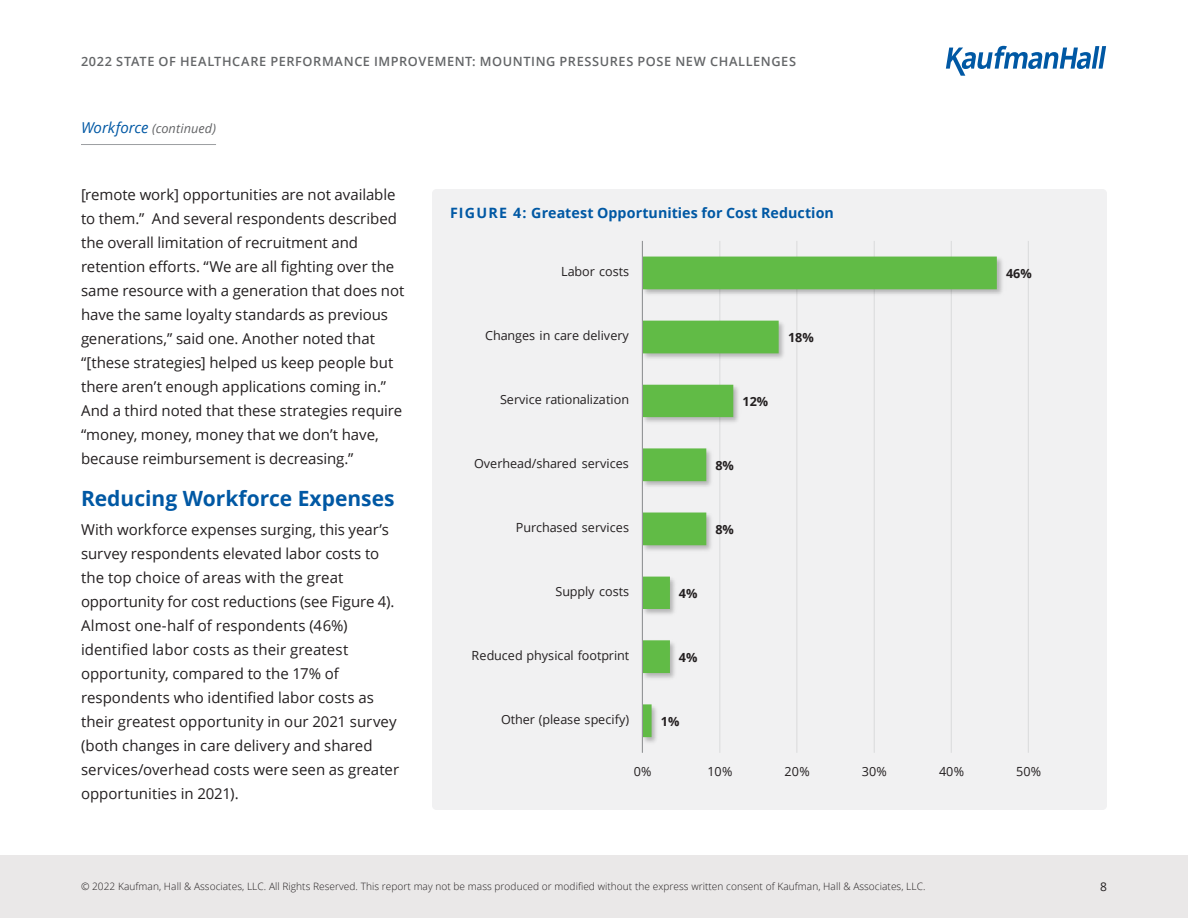
<style>
.page{position:relative;width:1188px;height:918px;background:#fff}
.page>*{position:absolute;margin:0;border:0;box-sizing:border-box;transform-origin:0 0}
.t1{font:700 21px "Open Sans";color:#0058a4}
.t2{font:15px/24px "Open Sans";color:#231f20}
.t3{font:700 14.25px "Open Sans";letter-spacing:.005em;color:#0058a4}
.t4{font:600 12.75px "Open Sans";letter-spacing:.045em;color:#636567}
.t5{font:italic 12.75px "Open Sans";letter-spacing:.005em;color:#636466}
.t6{font:12.6px "Open Sans";color:#231f20}
.t7{font:700 12.6px "Open Sans";color:#231f20}
.t8{font:12px "Open Sans";color:#231f20}
.t9{font:300 10.2px "Open Sans";letter-spacing:.005em;color:#231f20}
.s1{font-size:15px;color:#0058a4}
</style>
<div class="page">
<div style="left:0;top:855px;width:1188px;height:63px;background:#eae8e8"></div>
<div style="left:432px;top:189px;width:675px;height:621px;background:#f1f1f2"></div>
<hr style="left:719px;top:241px;width:1px;height:512px;background:#dcddde">
<hr style="left:796px;top:241px;width:1px;height:512px;background:#dcddde">
<hr style="left:874px;top:241px;width:1px;height:512px;background:#dcddde">
<hr style="left:951px;top:241px;width:1px;height:512px;background:#dcddde">
<hr style="left:1028px;top:241px;width:1px;height:512px;background:#dcddde">
<img style="left:643px;top:253px;width:363px;height:494px">
<svg style="left:643px;top:257px;width:354px;height:480px;fill:#f1f1f2"></svg>
<hr style="left:642px;top:241px;width:1px;height:512px;background:#939597">
<hr style="left:81px;top:144px;width:135px;height:1px;background:#9d9fa2">
<svg style="left:946px;top:46px;width:160px;height:30px"></svg>
<p class="t4" style="left:81px;top:52px;width:717px">2022 STATE OF HEALTHCARE PERFORMANCE IMPROVEMENT: MOUNTING PRESSURES POSE NEW CHALLENGES</p>
<p class="t5" style="left:81px;top:120px;width:136px"><span class="s1">Workforce</span> (continued)</p>
<p class="t2" style="left:81px;top:183px;width:325px">[remote work] opportunities are not available to them.” And several respondents described the overall limitation of recruitment and retention efforts. “We are all fighting over the same resource with a generation that does not have the same loyalty standards as previous generations,” said one. Another noted that “[these strategies] helped us keep people but there aren’t enough applications coming in.” And a third noted that these strategies require “money, money, money that we don’t have, because reimbursement is decreasing.”</p>
<h1 class="t1" style="left:81px;top:484px;width:315px">Reducing Workforce Expenses</h1>
<p class="t2" style="left:81px;top:517px;width:320px">With workforce expenses surging, this year’s survey respondents elevated labor costs to the top choice of areas with the great opportunity for cost reductions (see Figure 4).<br>Almost one-half of respondents (46%) identified labor costs as their greatest opportunity, compared to the 17% of respondents who identified labor costs as their greatest opportunity in our 2021 survey (both changes in care delivery and shared services/overhead costs were seen as greater opportunities in 2021).</p>
<p class="t3" style="left:450px;top:203px;width:385px">FIGURE 4: Greatest Opportunities for Cost Reduction</p>
<p class="t6" style="left:561px;top:263px;width:69px">Labor costs</p>
<p class="t6" style="left:485px;top:327px;width:145px">Changes in care delivery</p>
<p class="t7" style="left:788px;top:329px;width:27px">18%</p>
<p class="t6" style="left:500px;top:390px;width:131px">Service rationalization</p>
<p class="t7" style="left:743px;top:393px;width:27px">12%</p>
<p class="t6" style="left:474px;top:454px;width:156px">Overhead/shared services</p>
<p class="t7" style="left:715px;top:457px;width:20px">8%</p>
<p class="t6" style="left:516px;top:518px;width:115px">Purchased services</p>
<p class="t7" style="left:715px;top:521px;width:20px">8%</p>
<p class="t6" style="left:556px;top:582px;width:75px">Supply costs</p>
<p class="t7" style="left:679px;top:585px;width:20px">4%</p>
<p class="t6" style="left:472px;top:646px;width:159px">Reduced physical footprint</p>
<p class="t7" style="left:679px;top:649px;width:20px">4%</p>
<p class="t6" style="left:501px;top:710px;width:130px">Other (please specify)</p>
<p class="t7" style="left:661px;top:712px;width:20px">1%</p>
<p class="t7" style="left:1006px;top:265px;width:27px">46%</p>
<p class="t6" style="left:634px;top:763px;width:19px">0%</p>
<p class="t6" style="left:707px;top:763px;width:27px">10%</p>
<p class="t6" style="left:785px;top:763px;width:27px">20%</p>
<p class="t6" style="left:862px;top:763px;width:27px">30%</p>
<p class="t6" style="left:939px;top:763px;width:27px">40%</p>
<p class="t6" style="left:1016px;top:763px;width:27px">50%</p>
<p class="t9" style="left:81px;top:880px;width:846px">© 2022 Kaufman, Hall &amp; Associates, LLC. All Rights Reserved. This report may not be mass produced or modified without the express written consent of Kaufman, Hall &amp; Associates, LLC.</p>
<p class="t8" style="left:1100px;top:878px;width:8px">8</p>
</div>
